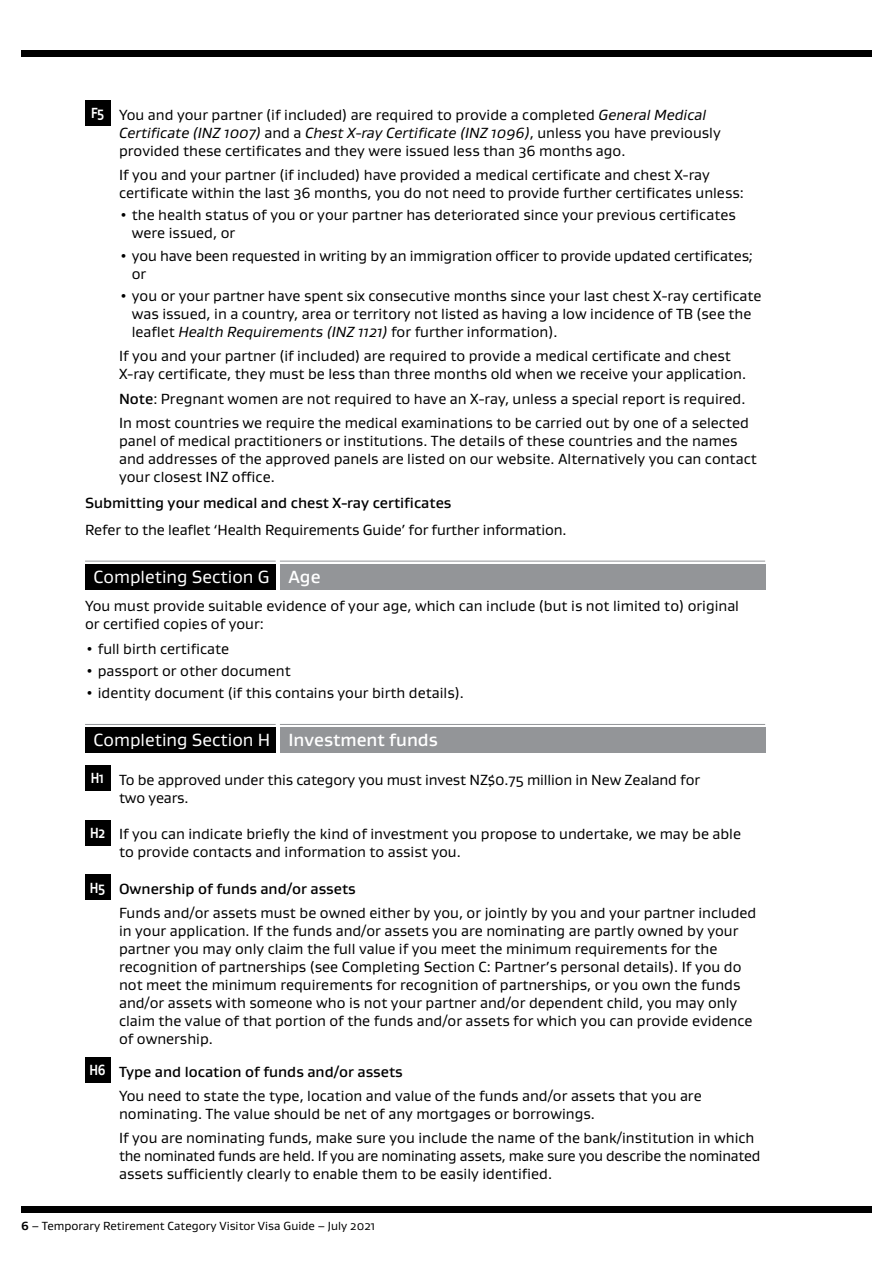
<style>
.page{position:relative;width:893px;height:1263px;background:#fff}
.page>*{position:absolute;margin:0;border:0;box-sizing:border-box;transform-origin:0 0}
.t1{font:18px "Gustan";color:#fff}
.t2{font:15px/18px "Gustan";color:#000}
.t3{font:500 15px "Gustan";color:#000}
.t4{font:12px "Gustan";color:#000}
.s1{font-weight:700;color:#fff}
.s2{font-style:italic}
.s3{font-weight:500}
.s4{font-weight:700}
</style>
<div class="page">
<div style="left:21px;top:50px;width:851px;height:7px;background:#000"></div>
<div style="left:21px;top:1206px;width:851px;height:7px;background:#000"></div>
<div style="left:85px;top:101px;width:25px;height:25px;background:#000"></div>
<div style="left:85px;top:564px;width:191px;height:25px;background:#000"></div>
<hr style="left:85px;top:561px;width:191px;height:1px;background:#939598">
<div style="left:280px;top:564px;width:485px;height:25px;background:#939598"></div>
<hr style="left:280px;top:561px;width:485px;height:1px;background:#939598">
<div style="left:85px;top:727px;width:191px;height:25px;background:#000"></div>
<hr style="left:85px;top:724px;width:191px;height:1px;background:#939598">
<div style="left:280px;top:727px;width:485px;height:25px;background:#939598"></div>
<hr style="left:280px;top:724px;width:485px;height:1px;background:#939598">
<div style="left:85px;top:766px;width:25px;height:25px;background:#000"></div>
<div style="left:85px;top:820px;width:25px;height:25px;background:#000"></div>
<div style="left:85px;top:875px;width:25px;height:25px;background:#000"></div>
<div style="left:85px;top:1058px;width:25px;height:25px;background:#000"></div>
<p class="t2" style="left:119px;top:105px;width:603px;text-indent:-28px"><span class="s1">F5</span> You and your partner (if included) are required to provide a completed <span class="s2">General Medical<br>Certificate (INZ 1007)</span> and a <span class="s2">Chest X-ray Certificate (INZ 1096)</span>, unless you have previously provided these certificates and they were issued less than 36 months ago.</p>
<p class="t2" style="left:119px;top:165px;width:626px">If you and your partner (if included) have provided a medical certificate and chest X-ray certificate within the last 36 months, you do not need to provide further certificates unless:</p>
<p class="t2" style="left:132px;top:206px;width:605px;text-indent:-13px">• the health status of you or your partner has deteriorated since your previous certificates were issued, or</p>
<p class="t2" style="left:132px;top:246px;width:623px;text-indent:-13px">• you have been requested in writing by an immigration officer to provide updated certificates; or</p>
<p class="t2" style="left:132px;top:286px;width:631px;text-indent:-13px">• you or your partner have spent six consecutive months since your last chest X-ray certificate was issued, in a country, area or territory not listed as having a low incidence of TB (see the leaflet <span class="s2">Health Requirements (INZ 1121)</span> for further information).</p>
<p class="t2" style="left:119px;top:347px;width:628px">If you and your partner (if included) are required to provide a medical certificate and chest<br>X-ray certificate, they must be less than three months old when we receive your application.</p>
<p class="t2" style="left:119px;top:386px;width:631px;line-height:24.3px"><span class="s3">Note</span>: Pregnant women are not required to have an X-ray, unless a special report is required.<br>In most countries we require the medical examinations to be carried out by one of a selected</p>
<p class="t2" style="left:119px;top:431px;width:639px">panel of medical practitioners or institutions. The details of these countries and the names and addresses of the approved panels are listed on our website. Alternatively you can contact your closest INZ office.</p>
<p class="t3" style="left:85px;top:493px;width:368px">Submitting your medical and chest X-ray certificates</p>
<p class="t2" style="left:85px;top:520px;width:483px">Refer to the leaflet ‘Health Requirements Guide’ for further information.</p>
<p class="t1" style="left:94px;top:565px;width:229px">Completing Section G <span class="s3">Age</span></p>
<p class="t2" style="left:85px;top:597px;width:655px">You must provide suitable evidence of your age, which can include (but is not limited to) original or certified copies of your:</p>
<p class="t2" style="left:85px;top:639px;width:146px">• full birth certificate</p>
<p class="t2" style="left:85px;top:661px;width:207px">• passport or other document</p>
<p class="t2" style="left:85px;top:684px;width:380px">• identity document (if this contains your birth details).</p>
<p class="t1" style="left:94px;top:728px;width:346px">Completing Section H <span class="s3">Investment funds</span></p>
<p class="t2" style="left:119px;top:770px;width:582px;text-indent:-28px"><span class="s1">H1</span> To be approved under this category you must invest NZ$0.75 million in New Zealand for two years.</p>
<p class="t2" style="left:119px;top:825px;width:624px;text-indent:-29px"><span class="s1">H2</span> If you can indicate briefly the kind of investment you propose to undertake, we may be able to provide contacts and information to assist you.</p>
<p class="t2" style="left:119px;top:876px;width:639px;line-height:24.3px;text-indent:-29px"><span class="s1">H5</span> <span class="s3">Ownership of funds and/or assets<br></span>Funds and/or assets must be owned either by you, or jointly by you and your partner included</p>
<p class="t2" style="left:119px;top:922px;width:635px">in your application. If the funds and/or assets you are nominating are partly owned by your partner you may only claim the full value if you meet the minimum requirements for the recognition of partnerships (see Completing Section C: Partner’s personal details). If you do not meet the minimum requirements for recognition of partnerships, or you own the funds and/or assets with someone who is not your partner and/or dependent child, you may only claim the value of that portion of the funds and/or assets for which you can provide evidence of ownership.</p>
<p class="t2" style="left:119px;top:1059px;width:584px;line-height:24.3px;text-indent:-30px"><span class="s1">H6</span> <span class="s3">Type and location of funds and/or assets<br></span>You need to state the type, location and value of the funds and/or assets that you are</p>
<p class="t2" style="left:119px;top:1101px;width:637px;line-height:24.3px">nominating. The value should be net of any mortgages or borrowings.<br>If you are nominating funds, make sure you include the name of the bank/institution in which</p>
<p class="t2" style="left:119px;top:1147px;width:643px">the nominated funds are held. If you are nominating assets, make sure you describe the nominated assets sufficiently clearly to enable them to be easily identified.</p>
<p class="t4" style="left:21px;top:1218px;width:355px"><span class="s4">6</span> – Temporary Retirement Category Visitor Visa Guide – July 2021</p>
</div>
